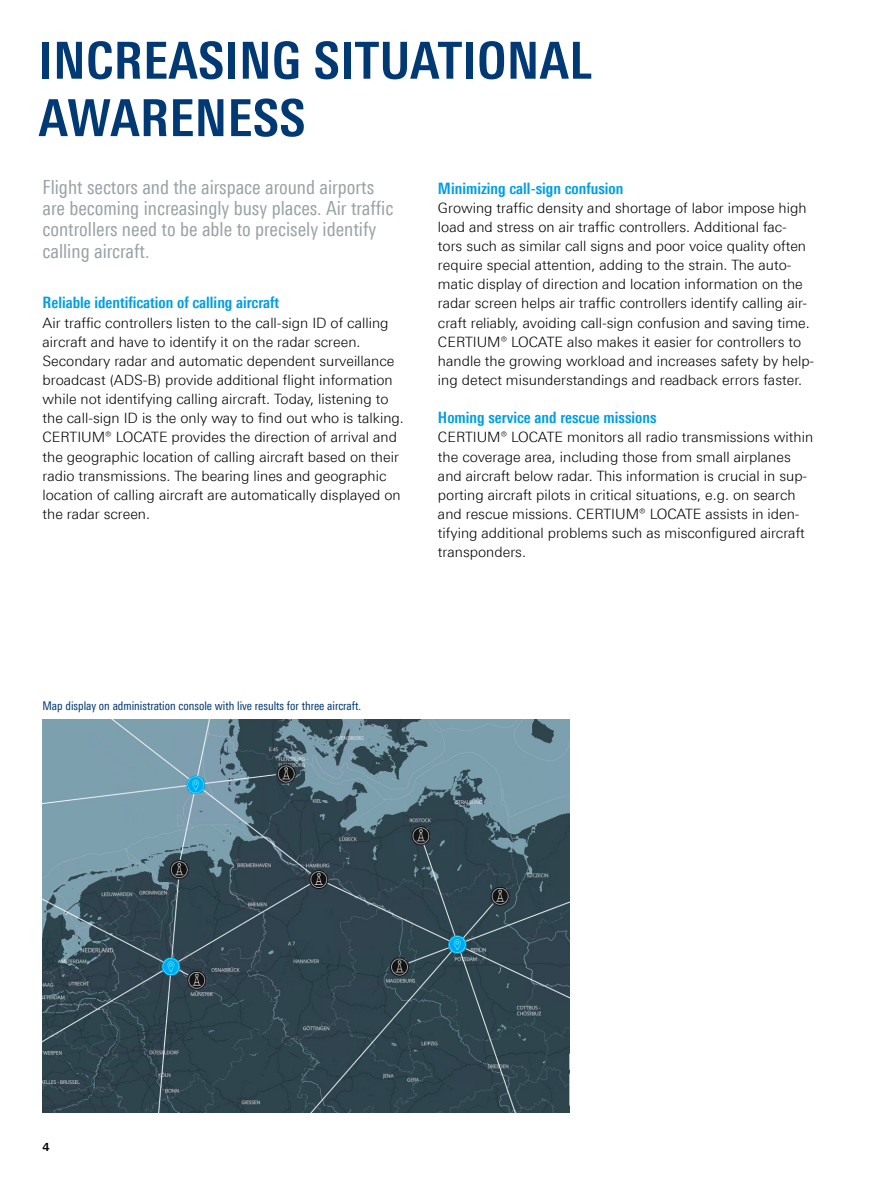
<style>
.page{position:relative;width:893px;height:1191px;background:#fff}
.page>*{position:absolute;margin:0;border:0;box-sizing:border-box;transform-origin:0 0}
.Seiten_Headline_34Pt{font:700 51px/57.4px "Linotype Univers 620 Cn";letter-spacing:.01em;color:#003973}
.Teaser_grau{font:19.5px/21.5px "Linotype Univers 420 Cn";color:#9aa2a7}
.Absatzfett_cyan{font:700 15.75px "Linotype Univers 620 Cn";color:#009ee3}
.Haupttext_ohne_Absta{font:300 14.25px/19.2px "Linotype Univers 330";color:#000}
.Bildunterschrift{font:12px "Linotype Univers 420 Cn";color:#003973}
.t1{font:700 11.25px "Linotype Univers 630";color:#000}
</style>
<div class="page">
<img style="left:43px;top:720px;width:527px;height:392px">
<p class="Seiten_Headline_34Pt" style="left:39px;top:31px;width:555px">INCREASING SITUATIONAL<br>AWARENESS</p>
<p class="Teaser_grau" style="left:43px;top:176px;width:352px">Flight sectors and the airspace around airports are becoming increasingly busy places. Air traffic controllers need to be able to precisely identify calling aircraft.</p>
<p class="Absatzfett_cyan" style="left:43px;top:293px;width:238px">Reliable identification of calling aircraft</p>
<p class="Haupttext_ohne_Absta" style="left:43px;top:313px;width:363px">Air traffic controllers listen to the call-sign ID of calling aircraft and have to identify it on the radar screen.<br>Secondary radar and automatic dependent surveillance broadcast (ADS-B) provide additional flight information while not identifying calling aircraft. Today, listening to the call-sign ID is the only way to find out who is talking.<br>CERTIUM® LOCATE provides the direction of arrival and the geographic location of calling aircraft based on their radio transmissions. The bearing lines and geographic location of calling aircraft are automatically displayed on the radar screen.</p>
<p class="Absatzfett_cyan" style="left:438px;top:179px;width:187px">Minimizing call-sign confusion</p>
<p class="Haupttext_ohne_Absta" style="left:438px;top:198px;width:378px">Growing traffic density and shortage of labor impose high load and stress on air traffic controllers. Additional fac&shy;tors such as similar call signs and poor voice quality often require special attention, adding to the strain. The auto&shy;matic display of direction and location information on the radar screen helps air traffic controllers identify calling air&shy;craft reliably, avoiding call-sign confusion and saving time.<br>CERTIUM® LOCATE also makes it easier for controllers to handle the growing workload and increases safety by help&shy;ing detect misunderstandings and readback errors faster.</p>
<p class="Absatzfett_cyan" style="left:438px;top:408px;width:220px">Homing service and rescue missions</p>
<p class="Haupttext_ohne_Absta" style="left:438px;top:427px;width:377px">CERTIUM® LOCATE monitors all radio transmissions within the coverage area, including those from small airplanes and aircraft below radar. This information is crucial in sup&shy;porting aircraft pilots in critical situations, e.g. on search and rescue missions. CERTIUM® LOCATE assists in iden&shy;tifying additional problems such as misconfigured aircraft transponders.</p>
<p class="Bildunterschrift" style="left:43px;top:699px;width:320px">Map display on administration console with live results for three aircraft.</p>
<p class="t1" style="left:43px;top:1139px;width:9px">4</p>
</div>
